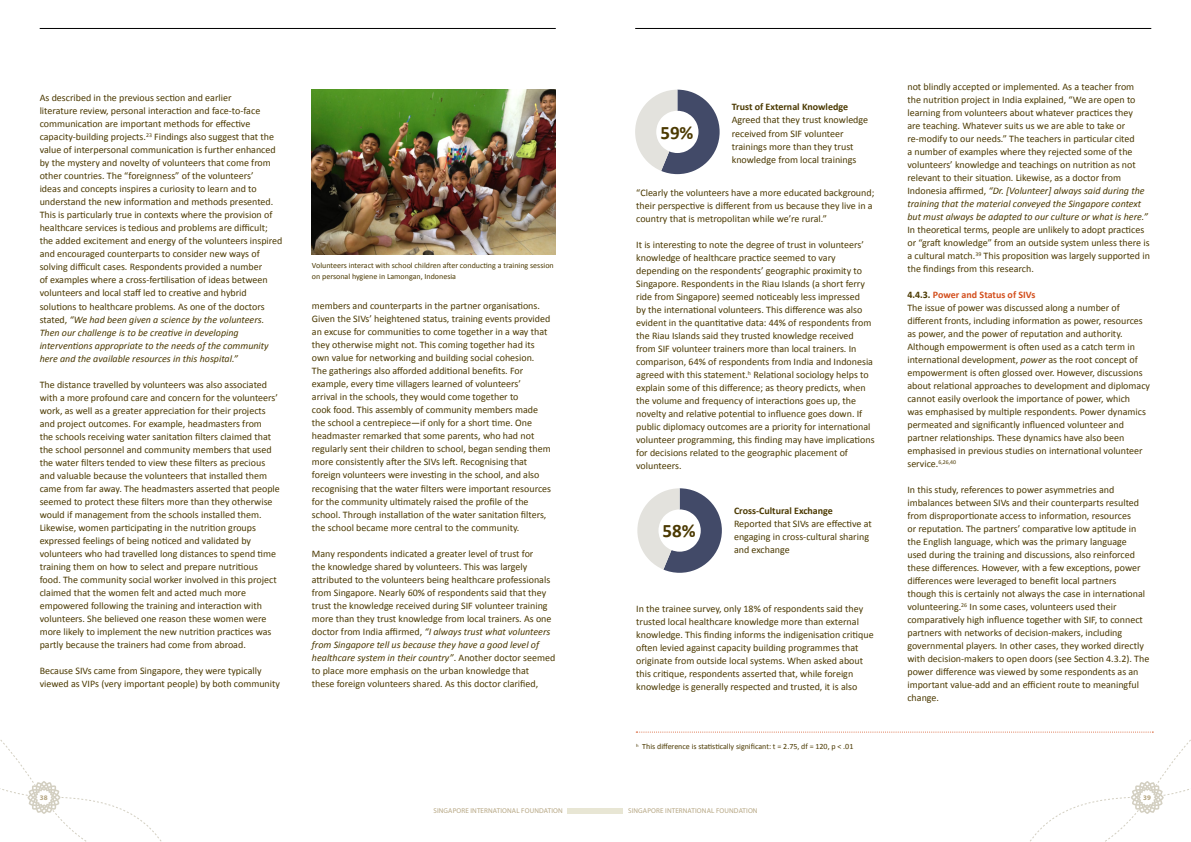
<style>
.page{position:relative;width:1191px;height:842px;background:#fff}
.page>*{position:absolute;margin:0;border:0;box-sizing:border-box;transform-origin:0 0}
.t1{font:700 19px "Calibri";color:#4b3900}
.t2{font:10px/13px "Calibri";color:#4b3900}
.t3{font:700 10px "Calibri";color:#4b3900}
.t4{font:8px/11px "Calibri";color:#4b3900}
.t5{font:7px "Myriad Pro";letter-spacing:.02em;color:#b5a581}
.t6{font:700 7px "Myriad Pro";color:#b5a581}
.s1{font-style:italic}
.s2{font-weight:700}
.s3{font-weight:700;color:#d34f1d}
</style>
<div class="page">
<svg style="left:0;top:740px;width:162px;height:102px"></svg>
<hr style="left:40px;top:28px;width:516px;height:1px;background:#000">
<hr style="left:635px;top:28px;width:516px;height:1px;background:#000">
<div style="left:567px;top:808px;width:55px;height:6px;background:#e8e6d4"></div>
<svg style="left:635px;top:90px;width:84px;height:84px"></svg>
<svg style="left:637px;top:488px;width:85px;height:85px"></svg>
<svg style="left:636px;top:731px;width:555px;height:111px"></svg>
<img style="left:312px;top:90px;width:244px;height:165px">
<p class="t2" style="left:40px;top:92px;width:244px">As described in the previous section and earlier<br>literature review, personal interaction and face-to-face communication are important methods for effective capacity-building projects.<sup>23</sup> Findings also suggest that the value of interpersonal communication is further enhanced by the mystery and novelty of volunteers that come from other countries. The “foreignness” of the volunteers’<br>ideas and concepts inspires a curiosity to learn and to understand the new information and methods presented.<br>This is particularly true in contexts where the provision of healthcare services is tedious and problems are difficult; the added excitement and energy of the volunteers inspired and encouraged counterparts to consider new ways of solving difficult cases. Respondents provided a number<br>of examples where a cross-fertilisation of ideas between volunteers and local staff led to creative and hybrid solutions to healthcare problems. As one of the doctors stated, <span class="s1">“We had been given a science by the volunteers.<br>Then our challenge is to be creative in developing interventions appropriate to the needs of the community here and the available resources in this hospital.”</span></p>
<p class="t2" style="left:40px;top:378px;width:242px">The distance travelled by volunteers was also associated with a more profound care and concern for the volunteers’ work, as well as a greater appreciation for their projects and project outcomes. For example, headmasters from<br>the schools receiving water sanitation filters claimed that the school personnel and community members that used the water filters tended to view these filters as precious and valuable because the volunteers that installed them came from far away. The headmasters asserted that people seemed to protect these filters more than they otherwise would if management from the schools installed them.<br>Likewise, women participating in the nutrition groups expressed feelings of being noticed and validated by volunteers who had travelled long distances to spend time training them on how to select and prepare nutritious food. The community social worker involved in this project claimed that the women felt and acted much more empowered following the training and interaction with volunteers. She believed one reason these women were more likely to implement the new nutrition practices was partly because the trainers had come from abroad.</p>
<p class="t2" style="left:40px;top:664px;width:242px">Because SIVs came from Singapore, they were typically viewed as VIPs (very important people) by both community</p>
<p class="t4" style="left:312px;top:260px;width:243px">Volunteers interact with school children after conducting a training session on personal hygiene in Lamongan, Indonesia</p>
<p class="t2" style="left:312px;top:299px;width:240px">members and counterparts in the partner organisations.<br>Given the SIVs’ heightened status, training events provided an excuse for communities to come together in a way that they otherwise might not. This coming together had its own value for networking and building social cohesion.<br>The gatherings also afforded additional benefits. For example, every time villagers learned of volunteers’<br>arrival in the schools, they would come together to<br>cook food. This assembly of community members made the school a centrepiece—if only for a short time. One headmaster remarked that some parents, who had not regularly sent their children to school, began sending them more consistently after the SIVs left. Recognising that foreign volunteers were investing in the school, and also</p>
<p class="t2" style="left:312px;top:482px;width:241px">recognising that the water filters were important resources for the community ultimately raised the profile of the school. Through installation of the water sanitation filters, the school became more central to the community.</p>
<p class="t2" style="left:312px;top:547px;width:245px">Many respondents indicated a greater level of trust for<br>the knowledge shared by volunteers. This was largely attributed to the volunteers being healthcare professionals from Singapore. Nearly 60% of respondents said that they trust the knowledge received during SIF volunteer training more than they trust knowledge from local trainers. As one doctor from India affirmed, <span class="s1">“I always trust what volunteers from Singapore tell us because they have a good level of healthcare system in their country”</span>. Another doctor seemed to place more emphasis on the urban knowledge that<br>these foreign volunteers shared. As this doctor clarified,</p>
<h1 class="t1" style="left:660px;top:120px;width:35px">59%</h1>
<p class="t3" style="left:732px;top:101px;width:118px">Trust of External Knowledge</p>
<p class="t2" style="left:732px;top:114px;width:138px">Agreed that they trust knowledge received from SIF volunteer trainings more than they trust knowledge from local trainings</p>
<p class="t2" style="left:636px;top:186px;width:240px">“Clearly the volunteers have a more educated background; their perspective is different from us because they live in a country that is metropolitan while we’re rural.”</p>
<p class="t2" style="left:636px;top:238px;width:240px">It is interesting to note the degree of trust in volunteers’ knowledge of healthcare practice seemed to vary depending on the respondents’ geographic proximity to Singapore. Respondents in the Riau Islands (a short ferry ride from Singapore) seemed noticeably less impressed<br>by the international volunteers. This difference was also evident in the quantitative data: 44% of respondents from the Riau Islands said they trusted knowledge received from SIF volunteer trainers more than local trainers. In comparison, 64% of respondents from India and Indonesia agreed with this statement.<sup>h</sup> Relational sociology helps to explain some of this difference; as theory predicts, when the volume and frequency of interactions goes up, the novelty and relative potential to influence goes down. If public diplomacy outcomes are a priority for international volunteer programming, this finding may have implications for decisions related to the geographic placement of volunteers.</p>
<h1 class="t1" style="left:662px;top:519px;width:35px">58%</h1>
<p class="t3" style="left:734px;top:504px;width:100px">Cross-Cultural Exchange</p>
<p class="t2" style="left:734px;top:517px;width:139px">Reported that SIVs are effective at engaging in cross-cultural sharing and exchange</p>
<p class="t2" style="left:636px;top:602px;width:239px">In the trainee survey, only 18% of respondents said they trusted local healthcare knowledge more than external knowledge. This finding informs the indigenisation critique often levied against capacity building programmes that originate from outside local systems. When asked about this critique, respondents asserted that, while foreign knowledge is generally respected and trusted, it is also</p>
<p class="t4" style="left:636px;top:741px;width:219px"><sup>h</sup> This difference is statistically significant: t = 2.75, df = 120, p &lt; .01</p>
<p class="t2" style="left:907px;top:80px;width:242px">not blindly accepted or implemented. As a teacher from the nutrition project in India explained, “We are open to learning from volunteers about whatever practices they are teaching. Whatever suits us we are able to take or re-modify to our needs.” The teachers in particular cited<br>a number of examples where they rejected some of the volunteers’ knowledge and teachings on nutrition as not relevant to their situation. Likewise, as a doctor from Indonesia affirmed, <span class="s1">“Dr. [Volunteer] always said during the training that the material conveyed the Singapore context but must always be adapted to our culture or what is here.”</span></p>
<p class="t2" style="left:907px;top:223px;width:244px">In theoretical terms, people are unlikely to adopt practices or “graft knowledge” from an outside system unless there is a cultural match.<sup>39</sup> This proposition was largely supported in the findings from this research.</p>
<p class="t2" style="left:907px;top:288px;width:244px"><span class="s2">4.4.3.</span> <span class="s3">Power and Status of SIVs<br></span>The issue of power was discussed along a number of different fronts, including information as power, resources as power, and the power of reputation and authority.<br>Although empowerment is often used as a catch term in international development, <span class="s1">power</span> as the root concept of empowerment is often glossed over. However, discussions about relational approaches to development and diplomacy cannot easily overlook the importance of power, which<br>was emphasised by multiple respondents. Power dynamics permeated and significantly influenced volunteer and partner relationships. These dynamics have also been emphasised in previous studies on international volunteer service.<sup>6,26,40</sup></p>
<p class="t2" style="left:907px;top:483px;width:243px">In this study, references to power asymmetries and imbalances between SIVs and their counterparts resulted from disproportionate access to information, resources<br>or reputation. The partners’ comparative low aptitude in the English language, which was the primary language<br>used during the training and discussions, also reinforced these differences. However, with a few exceptions, power differences were leveraged to benefit local partners<br>though this is certainly not always the case in international volunteering.<sup>26</sup> In some cases, volunteers used their comparatively high influence together with SIF, to connect partners with networks of decision-makers, including governmental players. In other cases, they worked directly with decision-makers to open doors (see Section 4.3.2). The power difference was viewed by some respondents as an important value-add and an efficient route to meaningful change.</p>
<p class="t6" style="left:40px;top:793px;width:9px">38</p>
<p class="t6" style="left:1143px;top:793px;width:9px">39</p>
<p class="t5" style="left:433px;top:807px;width:131px">SINGAPORE INTERNATIONAL FOUNDATION</p>
<p class="t5" style="left:628px;top:807px;width:131px">SINGAPORE INTERNATIONAL FOUNDATION</p>
</div>
